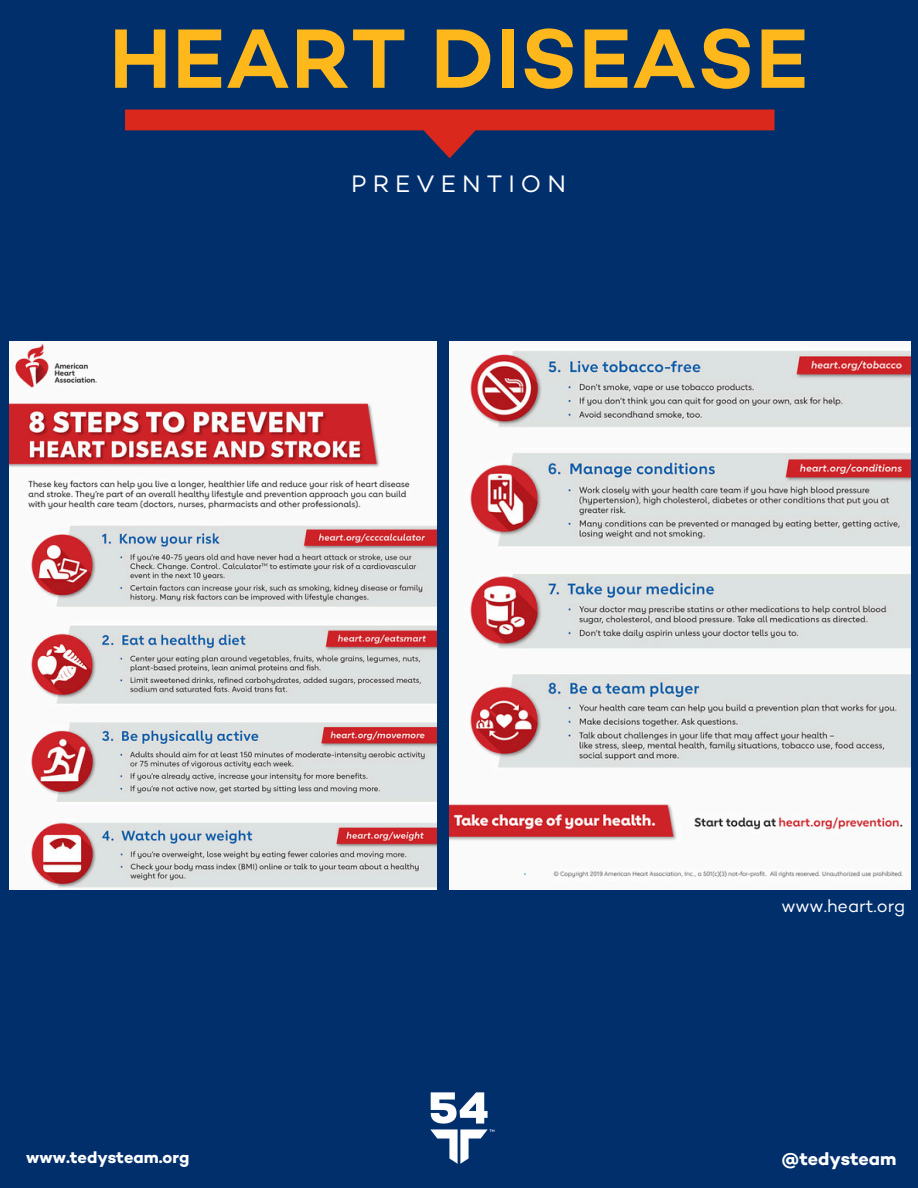
<style>
.page{position:relative;width:918px;height:1188px;background:#002f6c}
.page>*{position:absolute;margin:0;border:0;box-sizing:border-box;transform-origin:0 0}
.t1{font:600 85.8px "Campton";letter-spacing:.01em;color:#ffb81c}
.t2{font:24.3px "Campton";letter-spacing:.25em;color:#fff}
.t3{font:18px "Campton";color:#fff}
.t4{font:700 18px "Campton";color:#fff}
.t5{font:700 16.5px "Campton";color:#fff}
</style>
<div class="page">
<svg style="left:125px;top:110px;width:650px;height:48px"></svg>
<img style="left:9px;top:341px;width:428px;height:548px">
<img style="left:449px;top:341px;width:462px;height:548px">
<img style="left:430px;top:1092px;width:65px;height:72px">
<h1 class="t1" style="left:109px;top:22px;width:700px">HEART DISEASE</h1>
<h2 class="t2" style="left:351px;top:173px;width:216px">PREVENTION</h2>
<p class="t3" style="left:781px;top:898px;width:125px">www.heart.org</p>
<p class="t5" style="left:26px;top:1150px;width:165px">www.tedysteam.org</p>
<h3 class="t4" style="left:782px;top:1151px;width:116px">@tedysteam</h3>
</div>
